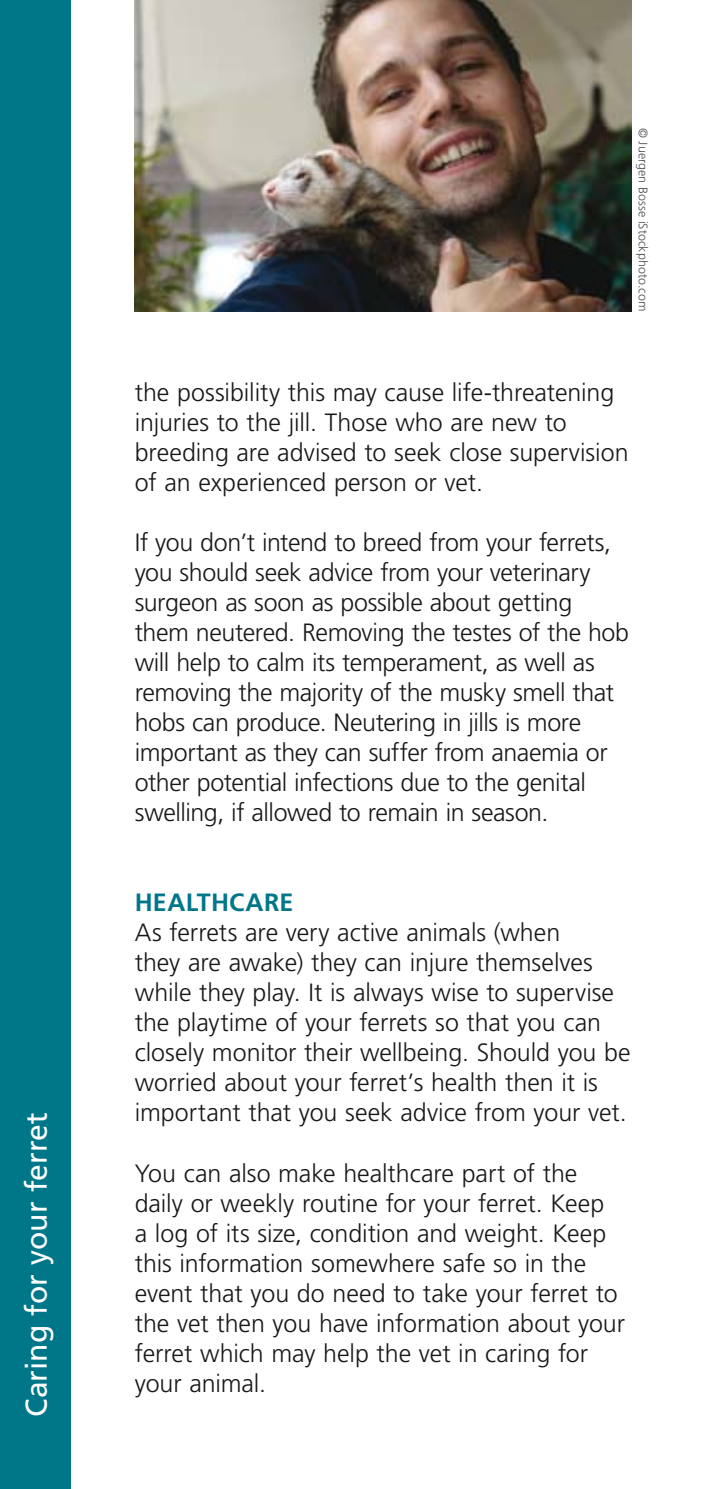
<style>
.page{position:relative;width:702px;height:1489px;background:#fff}
.page>*{position:absolute;margin:0;border:0;box-sizing:border-box;transform-origin:0 0}
.t1{font:30px "Frutiger LT Std";color:#fff}
.t2{font:300 25px/30px "Frutiger LT Std";letter-spacing:-.005em;color:#1a171b}
.t3{font:700 25px "Frutiger LT Std";letter-spacing:.01em;color:#007689}
.t4{font:300 12.5px "Frutiger LT Std";color:#494e54}
</style>
<div class="page">
<div style="left:0;top:0;width:70px;height:1488px;background:#007689"></div>
<img style="left:135px;top:0;width:496px;height:311px">
<p class="t1" style="left:19px;top:1416px;width:306px;rotate:-90deg">Caring for your ferret</p>
<p class="t4" style="left:650px;top:128px;width:185px;rotate:90deg">© Juergen Bosse iStockphoto.com</p>
<p class="t2" style="left:135px;top:378px;width:495px">the possibility this may cause life-threatening injuries to the jill. Those who are new to breeding are advised to seek close supervision of an experienced person or vet.</p>
<p class="t2" style="left:135px;top:528px;width:496px">If you don’t intend to breed from your ferrets, you should seek advice from your veterinary surgeon as soon as possible about getting them neutered. Removing the testes of the hob will help to calm its temperament, as well as removing the majority of the musky smell that hobs can produce. Neutering in jills is more important as they can suffer from anaemia or other potential infections due to the genital swelling, if allowed to remain in season.</p>
<p class="t3" style="left:135px;top:887px;width:160px">HEALTH CARE</p>
<p class="t2" style="left:135px;top:918px;width:497px">As ferrets are very active animals (when<br>they are awake) they can injure themselves while they play. It is always wise to supervise the playtime of your ferrets so that you can closely monitor their wellbeing. Should you be worried about your ferret’s health then it is important that you seek advice from your vet.</p>
<p class="t2" style="left:135px;top:1158px;width:492px">You can also make healthcare part of the daily or weekly routine for your ferret. Keep<br>a log of its size, condition and weight. Keep this information somewhere safe so in the event that you do need to take your ferret to the vet then you have information about your ferret which may help the vet in caring for your animal.</p>
</div>
